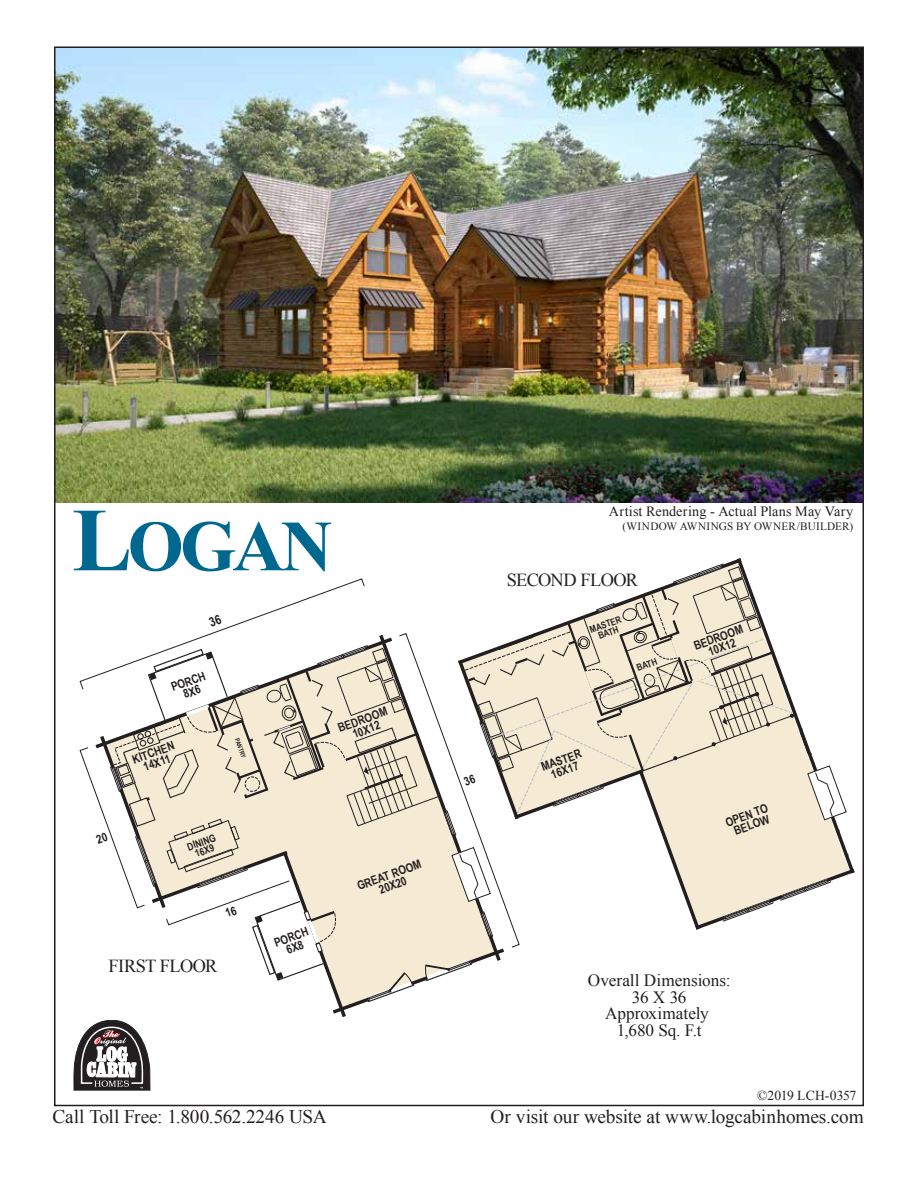
<style>
.page{position:relative;width:918px;height:1188px;background:#fff}
.page>*{position:absolute;margin:0;border:0;box-sizing:border-box;transform-origin:0 0}
.t1{font:700 72px "Times New Roman";color:#00688f}
.t2{font:19.35px "Times New Roman";letter-spacing:-.01em;color:#231f20}
.t3{font:18.3px "Times New Roman";letter-spacing:-.035em;color:#231f20}
.t4{font:17.25px/16.5px "Times New Roman";color:#231f20;text-align:center}
.t5{font:14.25px "Times New Roman";letter-spacing:.01em;color:#231f20}
.t6{font:13.65px "Times New Roman";letter-spacing:-.02em;color:#231f20}
.t7{font:700 12px/10.6px "Arial Narrow";color:#231f20;text-align:center}
.t8{font:11.25px "Times New Roman";letter-spacing:.015em;color:#231f20}
.t9{font:700 10.35px/9.1px "Arial Narrow";color:#231f20;text-align:center}
.t10{font:700 9.45px/8.4px "Arial Narrow";color:#231f20;text-align:center}
.t11{font:700 6.3px "Arial Narrow";color:#231f20}
.s1{font-size:90px}
</style>
<div class="page">
<img style="left:57px;top:49px;width:804px;height:453px">
<svg style="left:74px;top:558px;width:781px;height:532px"></svg>
<h1 class="t1" style="left:72px;top:496px;width:262px"><span class="s1">L</span>OGAN</h1>
<p class="t7" style="left:170px;top:682px;width:37px;rotate:-20deg">PORCH<br>8X6</p>
<p class="t7" style="left:131px;top:754px;width:45px;rotate:-20deg">KITCHEN<br>14X11</p>
<p class="t11" style="left:241px;top:737px;width:22px;rotate:70deg">PANTRY</p>
<p class="t9" style="left:186px;top:842px;width:31px;rotate:-20deg">DINING<br>16X9</p>
<h3 class="t3" style="left:109px;top:954px;width:110px">FIRST FLOOR</h3>
<p class="t7" style="left:273px;top:938px;width:37px;rotate:-20deg">PORCH<br>6X8</p>
<p class="t7" style="left:336px;top:723px;width:53px;rotate:-20deg">BEDROOM<br>10X12</p>
<p class="t7" style="left:356px;top:881px;width:69px;rotate:-20deg">GREAT ROOM<br>20X20</p>
<p class="t5" style="left:609px;top:502px;width:246px">Artist Rendering - Actual Plans May Vary</p>
<p class="t8" style="left:623px;top:519px;width:232px">(WINDOW AWNINGS BY OWNER/BUILDER)</p>
<h3 class="t3" style="left:507px;top:567px;width:133px">SECOND FLOOR</h3>
<p class="t10" style="left:589px;top:626px;width:34px;rotate:-20deg">MASTER<br>BATH</p>
<p class="t10" style="left:636px;top:664px;width:22px;rotate:-20deg">BATH</p>
<p class="t7" style="left:540px;top:762px;width:43px;rotate:-20deg">MASTER<br>16X17</p>
<p class="t7" style="left:692px;top:641px;width:53px;rotate:-20deg">BEDROOM<br>10X12</p>
<p class="t7" style="left:724px;top:817px;width:46px;rotate:-20deg">OPEN TO<br>BELOW</p>
<h3 class="t4" style="left:588px;top:972px;width:144px">Overall Dimensions:<br>36 X 36<br>Approximately<br>1,680 Sq. F.t</h3>
<p class="t6" style="left:757px;top:1086px;width:100px">©2019 LCH-0357</p>
<h2 class="t2" style="left:52px;top:1103px;width:276px">Call Toll Free: 1.800.562.2246 USA</h2>
<h2 class="t2" style="left:491px;top:1103px;width:375px">Or visit our website at www.logcabinhomes.com</h2>
</div>
